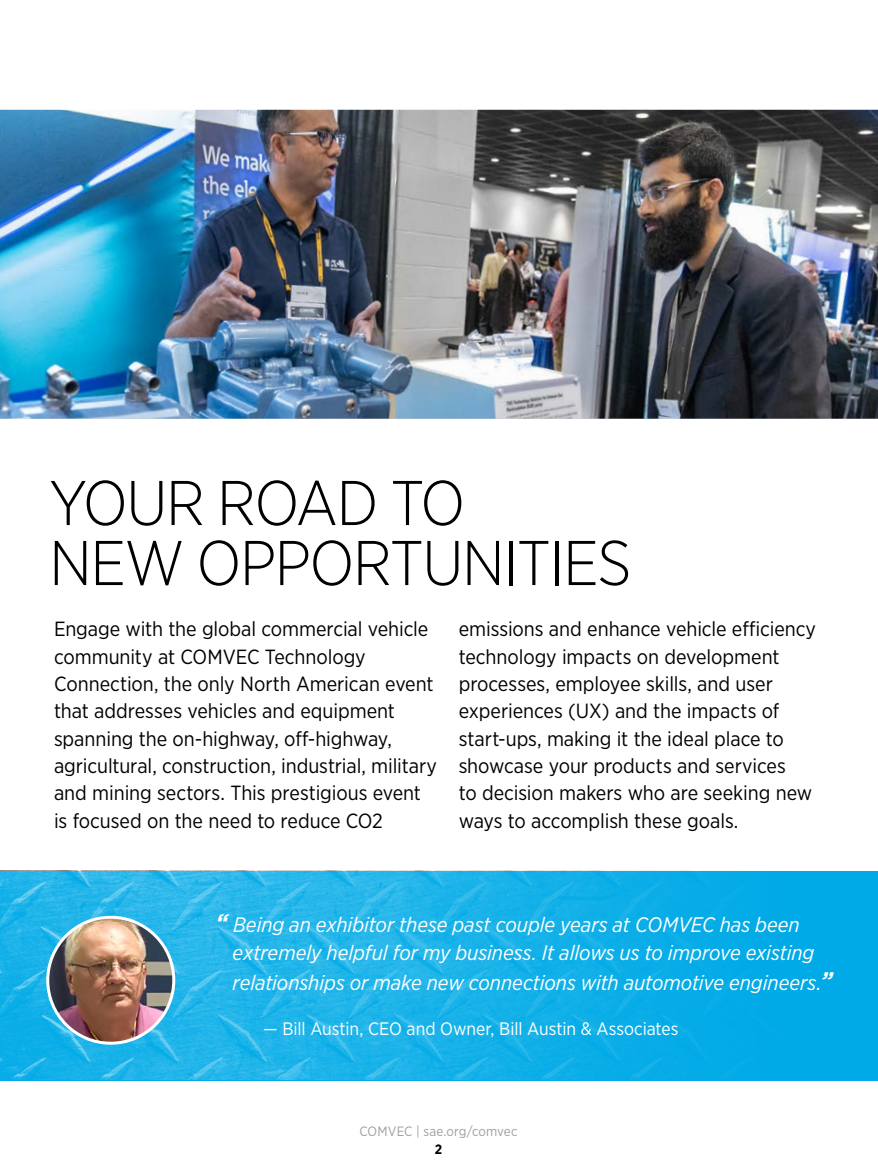
<style>
.page{position:relative;width:878px;height:1175px;background:#fff}
.page>*{position:absolute;margin:0;border:0;box-sizing:border-box;transform-origin:0 0}
.t1{font:300 63px/60px "Gotham Narrow";letter-spacing:-.025em;color:#000}
.t2{font:italic 21px/28px "Gotham Narrow";letter-spacing:-.005em;color:#fff}
.t3{font:20.4px/27.3px "Gotham Narrow";letter-spacing:-.005em;color:#000}
.t4{font:18px "Gotham Narrow";letter-spacing:-.005em;color:#fff}
.t5{font:13.5px "Gotham Narrow";letter-spacing:.01em;color:#9d9fa2}
.t6{font:700 13.5px "Gotham Narrow";color:#000}
.s1{font-weight:700;font-size:22.5px}
</style>
<div class="page">
<img style="left:0;top:870px;width:868px;height:209px">
<img style="left:0;top:110px;width:878px;height:308px">
<img style="left:48px;top:917px;width:126px;height:126px;border-radius:63px">
<div style="left:46px;top:915px;width:129px;height:129px;border:3px solid #fff;border-radius:50%"></div>
<h1 class="t1" style="left:49px;top:471px;width:584px">YOUR ROAD TO<br>NEW OPPORTUNITIES</h1>
<p class="t3" style="left:458px;top:615px;width:359px">emissions and enhance vehicle efficiency technology impacts on development processes, employee skills, and user experiences (UX) and the impacts of start-ups, making it the ideal place to showcase your products and services<br>to decision makers who are seeking new ways to accomplish these goals.</p>
<p class="t3" style="left:54px;top:615px;width:384px">Engage with the global commercial vehicle community at COMVEC Technology Connection, the only North American event that addresses vehicles and equipment spanning the on-highway, off-highway, agricultural, construction, industrial, military and mining sectors. This prestigious event is focused on the need to reduce CO2</p>
<p class="t2" style="left:233px;top:910px;width:583px;text-indent:-17px"><span class="s1">“</span> Being an exhibitor these past couple years at COMVEC has been extremely helpful for my business. It allows us to improve existing</p>
<p class="t2" style="left:233px;top:968px;width:602px">relationships or make new connections with automotive engineers.<span class="s1">”</span></p>
<p class="t4" style="left:263px;top:1017px;width:416px">— Bill Austin, CEO and Owner, Bill Austin &amp; Associates</p>
<p class="t5" style="left:359px;top:1122px;width:159px">COMVEC | sae.org/comvec</p>
<p class="t6" style="left:435px;top:1140px;width:9px">2</p>
</div>
